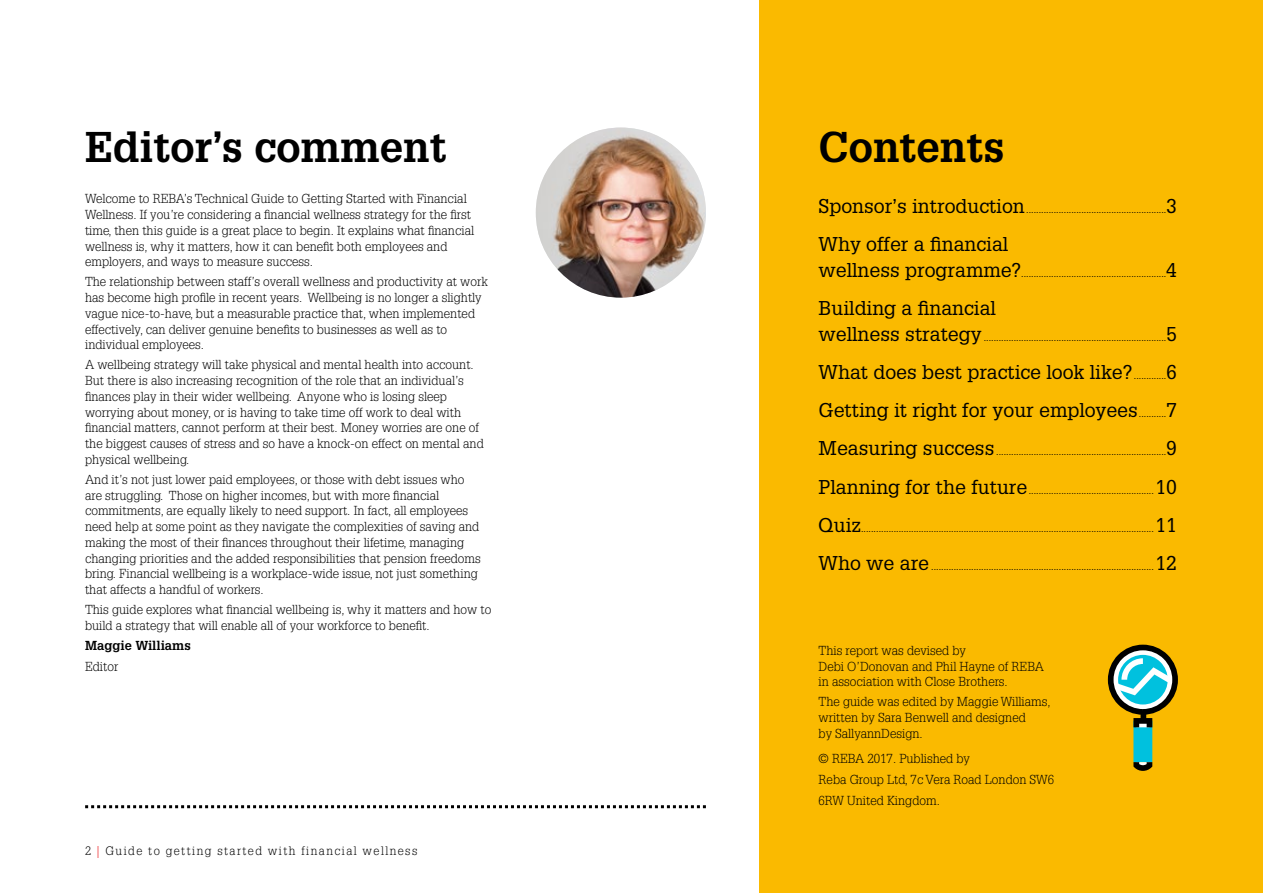
<style>
.page{position:relative;width:1263px;height:893px;background:#fff}
.page>*{position:absolute;margin:0;border:0;box-sizing:border-box;transform-origin:0 0}
.t1{font:700 42px "Glypha";color:#000}
.t2{font:19.5px/38.2px "Glypha";color:#000}
.t3{font:300 12.75px/15.8px "Glypha";color:#000}
.t4{font:700 12.75px "Glypha";color:#000}
.t5{font:300 12px "Glypha";letter-spacing:.12em;color:#000}
.t6{font:9px "Glypha";color:#000}
.s1{color:#ed2124}
.s2{font-size:19.5px}
.s3{font-size:9px}
</style>
<div class="page">
<div style="left:759px;top:0;width:504px;height:893px;background:#faba00"></div>
<img style="left:536px;top:128px;width:170px;height:170px;border-radius:85px">
<svg style="left:85px;top:805px;width:621px;height:3px"></svg>
<div style="left:1133px;top:721px;width:19px;height:41px;background:#00c1de"></div>
<svg style="left:1133px;top:762px;width:19px;height:9px"></svg>
<svg style="left:1107px;top:645px;width:71px;height:82px"></svg>
<h1 class="t1" style="left:85px;top:121px;width:363px">Editor’s comment</h1>
<p class="t3" style="left:85px;top:191px;width:391px">Welcome to REBA’s Technical Guide to Getting Started with Financial Wellness. If you’re considering a financial wellness strategy for the first time, then this guide is a great place to begin. It explains what financial wellness is, why it matters, how it can benefit both employees and employers, and ways to measure success.</p>
<p class="t3" style="left:85px;top:274px;width:404px">The relationship between staff’s overall wellness and productivity at work has become high profile in recent years. Wellbeing is no longer a slightly vague nice-to-have, but a measurable practice that, when implemented effectively, can deliver genuine benefits to businesses as well as to individual employees.</p>
<p class="t3" style="left:85px;top:357px;width:400px">A wellbeing strategy will take physical and mental health into account.<br>But there is also increasing recognition of the role that an individual’s finances play in their wider wellbeing. Anyone who is losing sleep worrying about money, or is having to take time off work to deal with financial matters, cannot perform at their best. Money worries are one of the biggest causes of stress and so have a knock-on effect on mental and physical wellbeing.</p>
<p class="t3" style="left:85px;top:472px;width:397px">And it’s not just lower paid employees, or those with debt issues who are struggling. Those on higher incomes, but with more financial commitments, are equally likely to need support. In fact, all employees need help at some point as they navigate the complexities of saving and making the most of their finances throughout their lifetime, managing changing priorities and the added responsibilities that pension freedoms bring. Financial wellbeing is a workplace-wide issue, not just something that affects a handful of workers.</p>
<p class="t3" style="left:85px;top:602px;width:408px">This guide explores what financial wellbeing is, why it matters and how to build a strategy that will enable all of your workforce to benefit.</p>
<p class="t4" style="left:85px;top:637px;width:107px">Maggie Williams</p>
<p class="t3" style="left:85px;top:659px;width:35px">Editor</p>
<p class="t5" style="left:85px;top:844px;width:334px">2 <span class="s1">|</span> Guide to getting started with financial wellness</p>
<h1 class="t1" style="left:819px;top:121px;width:187px">Contents</h1>
<p class="t6" style="left:819px;top:204px;width:360px"><span class="s2">Sponsor’s introduction</span> ........................................................<span class="s2">3</span></p>
<h2 class="t2" style="left:818px;top:225px;width:191px">Why offer a financial</h2>
<p class="t6" style="left:818px;top:268px;width:360px"><span class="s2">wellness programme?</span>..........................................................<span class="s2">4</span></p>
<h2 class="t2" style="left:818px;top:289px;width:179px">Building a financial</h2>
<p class="t6" style="left:818px;top:332px;width:360px"><span class="s2">wellness strategy</span> .........................................................................<span class="s2">5</span></p>
<h2 class="t2" style="left:818px;top:352px;width:360px">What does best practice look like?<span class="s3">.............</span>6<br>Getting it right for your employees<span class="s3">...........</span>7</h2>
<p class="t6" style="left:818px;top:447px;width:360px"><span class="s2">Measuring success</span> ....................................................................<span class="s2">9</span></p>
<p class="t6" style="left:818px;top:485px;width:360px"><span class="s2">Planning for the future</span> .................................................. <span class="s2">10</span></p>
<p class="t6" style="left:818px;top:523px;width:360px"><span class="s2">Quiz</span>..................................................................................................................... <span class="s2">11</span></p>
<p class="t6" style="left:818px;top:561px;width:360px"><span class="s2">Who we are</span> ......................................................................................... <span class="s2">12</span></p>
<p class="t3" style="left:819px;top:643px;width:227px">This report was devised by<br>Debi O’Donovan and Phil Hayne of REBA in association with Close Brothers.</p>
<p class="t3" style="left:819px;top:694px;width:233px">The guide was edited by Maggie Williams, written by Sara Benwell and designed<br>by SallyannDesign.</p>
<p class="t3" style="left:819px;top:748px;width:237px;line-height:21px">© REBA 2017. Published by<br>Reba Group Ltd, 7c Vera Road London SW6<br>6RW United Kingdom.</p>
</div>
